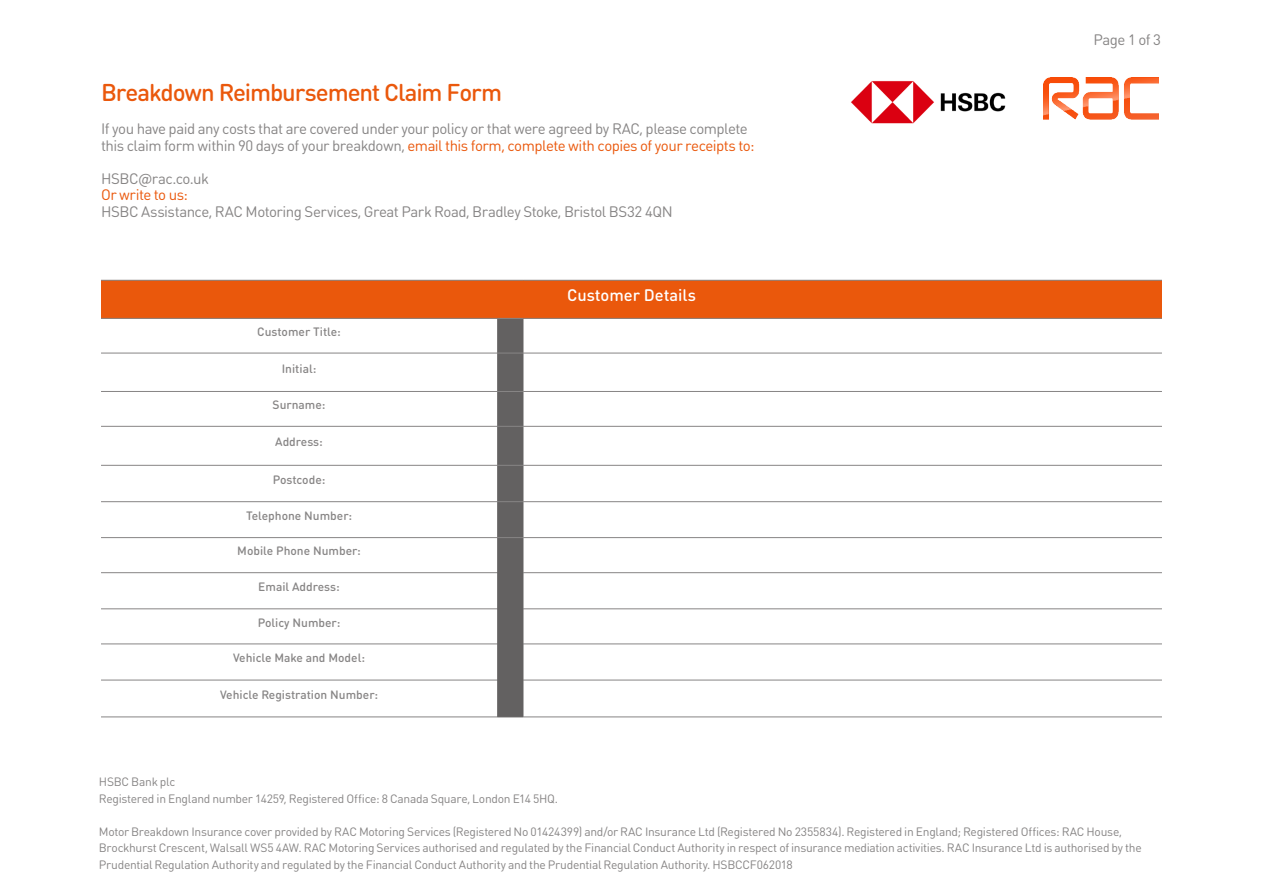
<style>
.page{position:relative;width:1263px;height:893px;background:#fff}
.page>*{position:absolute;margin:0;border:0;box-sizing:border-box;transform-origin:0 0}
.t1{font:500 24px "DIN Round OT";letter-spacing:-.045em;color:#ea580c}
.t2{font:500 16.5px "DIN Round OT";color:#fff}
.t3{font:15px/16.5px "DIN Round OT";letter-spacing:-.035em;color:#878585}
.t4{font:15px "DIN Round OT";letter-spacing:-.03em;color:#ea580c}
.t5{font:12px/16.5px "DIN Round OT";letter-spacing:-.025em;color:#878585}
.t6{font:500 12px "DIN Round OT";color:#878585}
.s1{color:#ea580c}
</style>
<div class="page">
<div style="left:101px;top:280px;width:1061px;height:38px;background:#ea580c"></div>
<hr style="left:101px;top:280px;width:396px;height:1px;background:#878585">
<svg style="left:497px;top:280px;width:26px;height:1px"></svg>
<hr style="left:523px;top:280px;width:639px;height:1px;background:#878585">
<hr style="left:101px;top:426px;width:396px;height:1px;background:#878585">
<hr style="left:523px;top:426px;width:639px;height:1px;background:#878585">
<hr style="left:101px;top:465px;width:396px;height:1px;background:#878585">
<hr style="left:523px;top:465px;width:639px;height:1px;background:#878585">
<hr style="left:101px;top:501px;width:396px;height:1px;background:#878585">
<hr style="left:523px;top:501px;width:639px;height:1px;background:#878585">
<hr style="left:523px;top:353px;width:639px;height:1px;background:#878585">
<hr style="left:101px;top:537px;width:396px;height:1px;background:#878585">
<hr style="left:101px;top:572px;width:396px;height:1px;background:#878585">
<hr style="left:101px;top:608px;width:396px;height:1px;background:#878585">
<hr style="left:101px;top:643px;width:396px;height:1px;background:#878585">
<hr style="left:101px;top:680px;width:396px;height:1px;background:#878585">
<hr style="left:101px;top:716px;width:396px;height:1px;background:#878585">
<hr style="left:101px;top:318px;width:396px;height:1px;background:#878585">
<hr style="left:523px;top:318px;width:639px;height:1px;background:#878585">
<hr style="left:101px;top:353px;width:396px;height:1px;background:#878585">
<hr style="left:101px;top:391px;width:396px;height:1px;background:#878585">
<hr style="left:523px;top:391px;width:639px;height:1px;background:#878585">
<svg style="left:497px;top:318px;width:26px;height:399px;background:#656363"></svg>
<hr style="left:523px;top:537px;width:639px;height:1px;background:#878585">
<hr style="left:523px;top:572px;width:639px;height:1px;background:#878585">
<hr style="left:523px;top:608px;width:639px;height:1px;background:#878585">
<hr style="left:523px;top:643px;width:639px;height:1px;background:#878585">
<hr style="left:523px;top:680px;width:639px;height:1px;background:#878585">
<hr style="left:523px;top:716px;width:639px;height:1px;background:#878585">
<img style="left:1043px;top:77px;width:116px;height:43px">
<img style="left:851px;top:81px;width:155px;height:43px">
<h1 class="t1" style="left:101px;top:77px;width:402px">Breakdown Reimbursement Claim Form</h1>
<p class="t3" style="left:101px;top:120px;width:655px">If you have paid any costs that are covered under your policy or that were agreed by RAC, please complete this claim form within 90 days of your breakdown, <span class="s1">email this form, complete with copies of your receipts to:</span></p>
<p class="t3" style="left:101px;top:170px;width:109px">HSBC@rac.co.uk</p>
<p class="t4" style="left:101px;top:185px;width:88px">Or write to us:</p>
<p class="t3" style="left:101px;top:203px;width:573px">HSBC Assistance, RAC Motoring Services, Great Park Road, Bradley Stoke, Bristol BS32 4QN</p>
<p class="t6" style="left:257px;top:324px;width:85px">Customer Title:</p>
<p class="t6" style="left:282px;top:361px;width:36px">Initial:</p>
<p class="t6" style="left:273px;top:397px;width:54px">Surname:</p>
<p class="t6" style="left:275px;top:434px;width:49px">Address:</p>
<p class="t6" style="left:273px;top:472px;width:54px">Postcode:</p>
<p class="t6" style="left:246px;top:508px;width:107px">Telephone Number:</p>
<p class="t6" style="left:237px;top:543px;width:125px">Mobile Phone Number:</p>
<p class="t6" style="left:258px;top:579px;width:83px">Email Address:</p>
<p class="t6" style="left:258px;top:615px;width:84px">Policy Number:</p>
<p class="t6" style="left:233px;top:650px;width:133px">Vehicle Make and Model:</p>
<p class="t6" style="left:220px;top:687px;width:159px">Vehicle Registration Number:</p>
<h2 class="t2" style="left:567px;top:285px;width:130px">Customer Details</h2>
<p class="t3" style="left:1093px;top:32px;width:69px">Page 1 of 3</p>
<p class="t5" style="left:99px;top:773px;width:461px">HSBC Bank plc<br>Registered in England number 14259, Registered Office: 8 Canada Square, London E14 5HQ.</p>
<p class="t5" style="left:99px;top:823px;width:1044px">Motor Breakdown Insurance cover provided by RAC Motoring Services (Registered No 01424399) and/or RAC Insurance Ltd (Registered No 2355834). Registered in England; Registered Offices: RAC House,<br>Brockhurst Crescent, Walsall WS5 4AW. RAC Motoring Services authorised and regulated by the Financial Conduct Authority in respect of insurance mediation activities. RAC Insurance Ltd is authorised by the<br>Prudential Regulation Authority and regulated by the Financial Conduct Authority and the Prudential Regulation Authority. HSBCCF062018</p>
</div>
